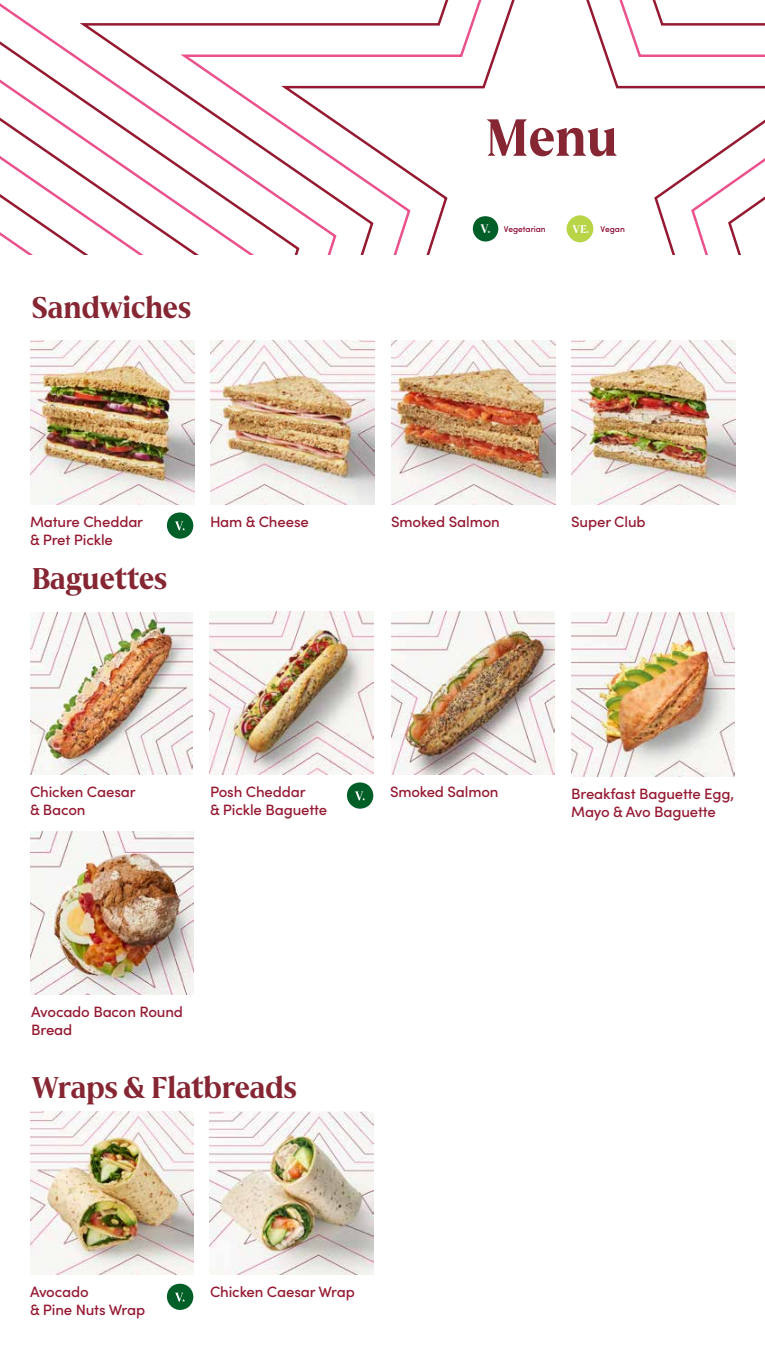
<style>
.page{position:relative;width:765px;height:1350px;background:#fff}
.page>*{position:absolute;margin:0;border:0;box-sizing:border-box;transform-origin:0 0}
.t1{font:58.75px "Star Serif Headline";color:#862633}
.t2{font:33.75px "Star Serif Headline";letter-spacing:-.02em;color:#862633}
.t3{font:500 15px/18px "Sofia Pro";letter-spacing:-.01em;color:#951931}
.t4{font:500 8.5px "Sofia Pro";letter-spacing:-.01em;color:#88002a}
.s1{font-family:"Star Serif Headline";font-weight:400;font-size:13.88px;color:#fff}
.s2{font-family:"Star Serif Headline";font-weight:400;font-size:12.75px;color:#fff}
</style>
<div class="page">
<svg style="left:0;top:3px;width:76px;height:252px"></svg>
<svg style="left:76px;top:23px;width:100px;height:232px"></svg>
<svg style="left:176px;top:23px;width:101px;height:232px"></svg>
<svg style="left:277px;top:0;width:488px;height:255px"></svg>
<img style="left:391px;top:340px;width:165px;height:164px">
<img style="left:30px;top:340px;width:164px;height:164px">
<img style="left:210px;top:340px;width:164px;height:164px">
<img style="left:571px;top:340px;width:165px;height:164px">
<img style="left:210px;top:611px;width:164px;height:164px">
<svg style="left:473px;top:216px;width:25px;height:26px"></svg>
<svg style="left:167px;top:512px;width:26px;height:27px"></svg>
<svg style="left:347px;top:782px;width:26px;height:27px"></svg>
<svg style="left:167px;top:1284px;width:26px;height:26px"></svg>
<svg style="left:567px;top:215px;width:26px;height:27px"></svg>
<img style="left:30px;top:831px;width:164px;height:164px">
<img style="left:30px;top:612px;width:163px;height:163px">
<img style="left:391px;top:611px;width:164px;height:164px">
<img style="left:571px;top:612px;width:164px;height:164px">
<img style="left:30px;top:1111px;width:164px;height:164px">
<img style="left:210px;top:1111px;width:164px;height:164px">
<h1 class="t1" style="left:484px;top:108px;width:136px">Menu</h1>
<h2 class="t2" style="left:31px;top:290px;width:161px">Sandwiches</h2>
<p class="t4" style="left:480px;top:223px;width:67px"><span class="s1">V.</span> Vegetarian</p>
<p class="t4" style="left:573px;top:223px;width:54px"><span class="s2">VE.</span> Vegan</p>
<p class="t3" style="left:30px;top:512px;width:115px">Mature Cheddar &amp; Pret Pickle</p>
<p class="t3" style="left:210px;top:512px;width:100px">Ham &amp; Cheese</p>
<p class="t3" style="left:391px;top:512px;width:110px">Smoked Salmon</p>
<p class="t3" style="left:571px;top:512px;width:76px">Super Club</p>
<h2 class="t2" style="left:31px;top:561px;width:138px">Baguettes</h2>
<p class="t3" style="left:30px;top:782px;width:107px">Chicken Caesar &amp; Bacon</p>
<p class="t3" style="left:210px;top:782px;width:119px">Posh Cheddar<br>&amp; Pickle Baguette</p>
<p class="t3" style="left:390px;top:782px;width:110px">Smoked Salmon</p>
<p class="t3" style="left:571px;top:784px;width:164px">Breakfast Baguette Egg,<br>Mayo &amp; Avo Baguette</p>
<p class="t3" style="left:31px;top:1002px;width:153px">Avocado Bacon Round<br>Bread</p>
<h2 class="t2" style="left:31px;top:1070px;width:267px">Wraps &amp; Flatbreads</h2>
<p class="t3" style="left:30px;top:1282px;width:117px">Avocado<br>&amp; Pine Nuts Wrap</p>
<p class="t3" style="left:210px;top:1282px;width:146px">Chicken Caesar Wrap</p>
</div>
